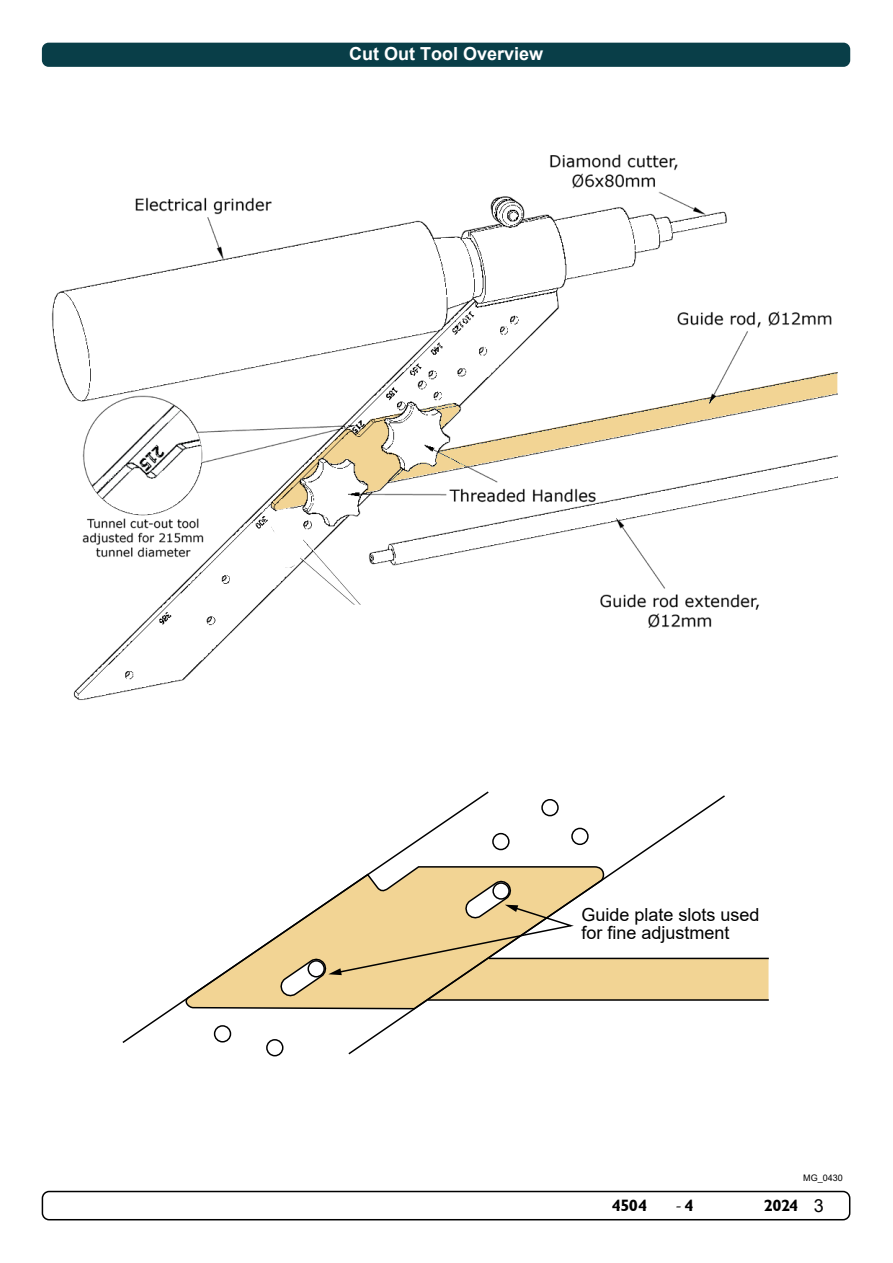
<style>
.page{position:relative;width:893px;height:1263px;background:#fff}
.page>*{position:absolute;margin:0;border:0;box-sizing:border-box;transform-origin:0 0}
.t1{font:18px/18px "Arial";color:#000}
.t2{font:700 18px "Arial";color:#fff}
.t3{font:18px "Minion Pro";color:#000}
.t4{font:16.5px "Garrison Sans BOLD";letter-spacing:-.03em;color:#000}
.t5{font:9px "Arial";color:#000}
.s1{font-family:"Garrison Sans BOLD";font-size:16.5px}
.s2{font-family:"Arial";font-size:18px}
</style>
<div class="page">
<div style="left:42px;top:1191px;width:808px;height:29px;border:2px solid #000;border-radius:7px"></div>
<img style="left:52px;top:154px;width:780px;height:546px">
<div style="left:329px;top:608px;width:130px;height:44px;background:#fff"></div>
<svg style="left:122px;top:791px;width:367px;height:253px"></svg>
<svg style="left:347px;top:794px;width:378px;height:261px"></svg>
<div style="left:571px;top:828px;width:18px;height:17px;border:2px solid #000;border-radius:50%"></div>
<div style="left:541px;top:799px;width:18px;height:17px;border:2px solid #000;border-radius:50%"></div>
<div style="left:492px;top:833px;width:18px;height:17px;border:2px solid #000;border-radius:50%"></div>
<div style="left:266px;top:1039px;width:17px;height:17px;border:2px solid #000;border-radius:50%"></div>
<div style="left:214px;top:1025px;width:17px;height:17px;border:2px solid #000;border-radius:50%"></div>
<hr style="left:489px;top:958px;width:280px;height:1px;background:#000">
<hr style="left:428px;top:999px;width:341px;height:2px;background:#000">
<svg style="left:269px;top:413px;width:133px;height:192px"></svg>
<svg style="left:278px;top:878px;width:490px;height:122px"></svg>
<svg style="left:388px;top:372px;width:449px;height:110px"></svg>
<div style="left:42px;top:43px;width:808px;height:24px;background:#093e48;border-radius:7px"></div>
<p class="t2" style="left:349px;top:41px;width:196px">Cut Out Tool Overview</p>
<p class="t1" style="left:581px;top:906px;width:180px">Guide plate slots used for fine adjustment</p>
<p class="t5" style="left:803px;top:1172px;width:41px">MG_0430</p>
<p class="t4" style="left:612px;top:1196px;width:37px">4504</p>
<p class="t3" style="left:675px;top:1193px;width:20px">-<span class="s1">4</span></p>
<p class="t4" style="left:764px;top:1196px;width:61px">2024 <span class="s2">3</span></p>
</div>
